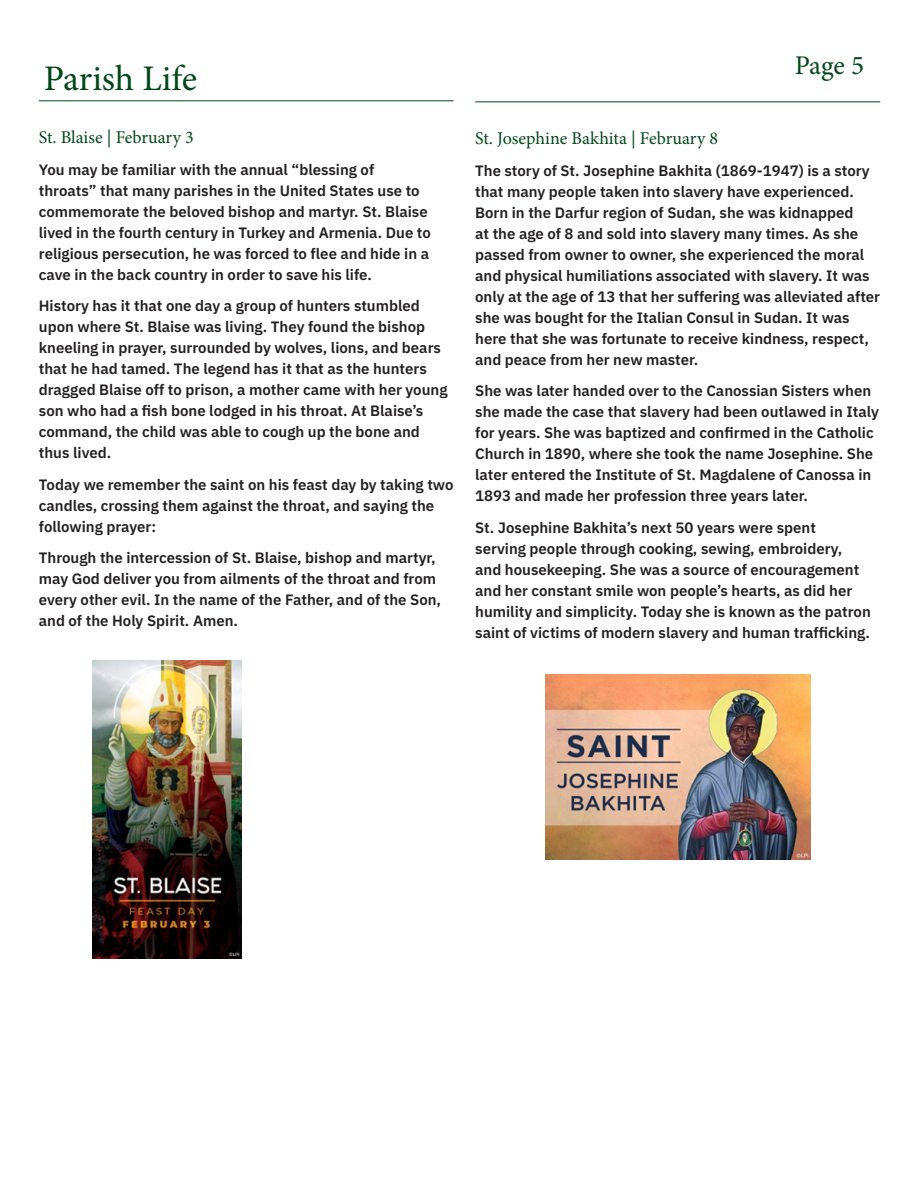
<style>
.page{position:relative;width:918px;height:1188px;background:#fff}
.page>*{position:absolute;margin:0;border:0;box-sizing:border-box;transform-origin:0 0}
.Page_Category{font:36px "Minion Pro";letter-spacing:-.005em;color:#004718}
.Page_Number{font:27px "Minion Pro";color:#004718}
.Header__Line_Above{font:18px "Minion Pro";color:#004718}
.Body_Copy{font:600 15px/21px "IBM Plex Sans";color:#231f20}
</style>
<div class="page">
<hr style="left:39px;top:100px;width:415px;height:1px;background:#004718">
<hr style="left:475px;top:101px;width:405px;height:1px;background:#004718">
<img style="left:92px;top:661px;width:150px;height:298px">
<img style="left:546px;top:674px;width:264px;height:185px">
<p class="Page_Category" style="left:44px;top:54px;width:155px">Parish Life</p>
<p class="Header__Line_Above" style="left:39px;top:125px;width:156px">St. Blaise | February 3</p>
<p class="Body_Copy" style="left:39px;top:158px;width:394px">You may be familiar with the annual “blessing of throats” that many parishes in the United States use to commemorate the beloved bishop and martyr. St. Blaise lived in the fourth century in Turkey and Armenia. Due to religious persecution, he was forced to flee and hide in a cave in the back country in order to save his life.</p>
<p class="Body_Copy" style="left:39px;top:294px;width:410px">History has it that one day a group of hunters stumbled upon where St. Blaise was living. They found the bishop kneeling in prayer, surrounded by wolves, lions, and bears that he had tamed. The legend has it that as the hunters dragged Blaise off to prison, a mother came with her young son who had a fish bone lodged in his throat. At Blaise’s command, the child was able to cough up the bone and thus lived.</p>
<p class="Body_Copy" style="left:39px;top:473px;width:416px">Today we remember the saint on his feast day by taking two candles, crossing them against the throat, and saying the following prayer:</p>
<p class="Body_Copy" style="left:39px;top:546px;width:404px">Through the intercession of St. Blaise, bishop and martyr, may God deliver you from ailments of the throat and from every other evil. In the name of the Father, and of the Son, and of the Holy Spirit. Amen.</p>
<p class="Page_Number" style="left:795px;top:47px;width:71px">Page 5</p>
<p class="Header__Line_Above" style="left:475px;top:126px;width:244px">St. Josephine Bakhita | February 8</p>
<p class="Body_Copy" style="left:475px;top:159px;width:407px">The story of St. Josephine Bakhita (1869-1947) is a story that many people taken into slavery have experienced.<br>Born in the Darfur region of Sudan, she was kidnapped<br>at the age of 8 and sold into slavery many times. As she passed from owner to owner, she experienced the moral and physical humiliations associated with slavery. It was only at the age of 13 that her suffering was alleviated after she was bought for the Italian Consul in Sudan. It was here that she was fortunate to receive kindness, respect, and peace from her new master.</p>
<p class="Body_Copy" style="left:475px;top:379px;width:405px">She was later handed over to the Canossian Sisters when she made the case that slavery had been outlawed in Italy for years. She was baptized and confirmed in the Catholic Church in 1890, where she took the name Josephine. She later entered the Institute of St. Magdalene of Canossa in 1893 and made her profession three years later.</p>
<p class="Body_Copy" style="left:475px;top:516px;width:397px">St. Josephine Bakhita’s next 50 years were spent<br>serving people through cooking, sewing, embroidery, and housekeeping. She was a source of encouragement and her constant smile won people’s hearts, as did her humility and simplicity. Today she is known as the patron saint of victims of modern slavery and human trafficking.</p>
</div>
